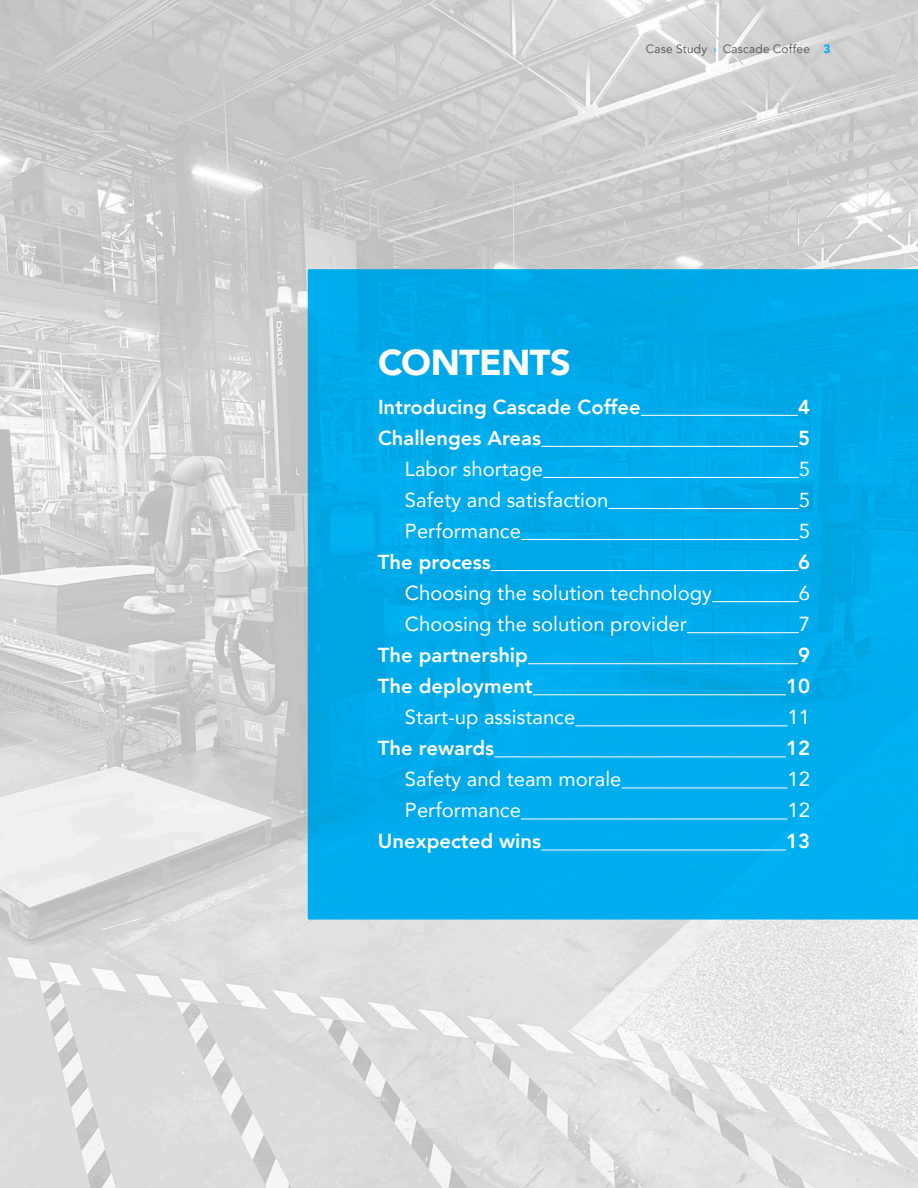
<style>
.page{position:relative;width:918px;height:1188px;background:#fff}
.page>*{position:absolute;margin:0;border:0;box-sizing:border-box;transform-origin:0 0}
.t1{font:900 36px "Avenir";letter-spacing:-.02em;color:#fff}
.t2{font:20.25px "Avenir";color:#fff}
.t3{font:800 20.25px "Avenir";color:#fff}
.t4{font:12px "Avenir";letter-spacing:.02em;color:#505051}
.s1{color:#00b0f0}
.s2{font-weight:900;color:#00b0f0}
</style>
<div class="page">
<img style="left:0;top:0;width:918px;height:1188px">
<hr style="left:641px;top:415px;width:157px;height:1px;background:#fff">
<hr style="left:541px;top:446px;width:257px;height:1px;background:#fff">
<hr style="left:543px;top:477px;width:256px;height:1px;background:#fff">
<hr style="left:608px;top:508px;width:191px;height:1px;background:#fff">
<hr style="left:521px;top:539px;width:278px;height:1px;background:#fff">
<hr style="left:491px;top:570px;width:307px;height:1px;background:#fff">
<hr style="left:712px;top:601px;width:87px;height:1px;background:#fff">
<hr style="left:687px;top:632px;width:112px;height:1px;background:#fff">
<hr style="left:528px;top:663px;width:270px;height:1px;background:#fff">
<hr style="left:533px;top:694px;width:253px;height:1px;background:#fff">
<hr style="left:575px;top:725px;width:212px;height:1px;background:#fff">
<hr style="left:494px;top:756px;width:292px;height:1px;background:#fff">
<hr style="left:622px;top:787px;width:165px;height:1px;background:#fff">
<hr style="left:521px;top:818px;width:266px;height:1px;background:#fff">
<hr style="left:541px;top:850px;width:245px;height:1px;background:#fff">
<p class="t4" style="left:646px;top:41px;width:186px">Case Study <span class="s1">›</span> Cascade Coffee <span class="s2">3</span></p>
<h1 class="t1" style="left:378px;top:331px;width:194px">CONTENTS</h1>
<p class="t3" style="left:378px;top:391px;width:264px">Introducing Cascade Coffee</p>
<p class="t3" style="left:798px;top:391px;width:13px">4</p>
<p class="t3" style="left:378px;top:422px;width:165px">Challenges Areas</p>
<p class="t3" style="left:798px;top:422px;width:13px">5</p>
<p class="t2" style="left:405px;top:453px;width:140px">Labor shortage</p>
<p class="t2" style="left:799px;top:453px;width:13px">5</p>
<p class="t2" style="left:405px;top:484px;width:205px">Safety and satisfaction</p>
<p class="t2" style="left:799px;top:484px;width:13px">5</p>
<p class="t2" style="left:405px;top:515px;width:117px">Performance</p>
<p class="t2" style="left:799px;top:515px;width:13px">5</p>
<p class="t3" style="left:378px;top:546px;width:114px">The process</p>
<p class="t3" style="left:798px;top:546px;width:13px">6</p>
<p class="t2" style="left:405px;top:577px;width:309px">Choosing the solution technology</p>
<p class="t2" style="left:799px;top:577px;width:13px">6</p>
<p class="t2" style="left:405px;top:608px;width:283px">Choosing the solution provider</p>
<p class="t2" style="left:799px;top:608px;width:13px">7</p>
<p class="t3" style="left:378px;top:639px;width:152px">The partnership</p>
<p class="t3" style="left:798px;top:639px;width:13px">9</p>
<p class="t3" style="left:378px;top:670px;width:156px">The deployment</p>
<p class="t3" style="left:786px;top:670px;width:25px">10</p>
<p class="t2" style="left:405px;top:701px;width:172px">Start-up assistance</p>
<p class="t2" style="left:787px;top:701px;width:24px">11</p>
<p class="t3" style="left:378px;top:732px;width:118px">The rewards</p>
<p class="t3" style="left:786px;top:732px;width:25px">12</p>
<p class="t2" style="left:405px;top:763px;width:218px">Safety and team morale</p>
<p class="t2" style="left:787px;top:763px;width:24px">12</p>
<p class="t2" style="left:405px;top:794px;width:117px">Performance</p>
<p class="t2" style="left:787px;top:794px;width:24px">12</p>
<p class="t3" style="left:378px;top:826px;width:165px">Unexpected wins</p>
<p class="t3" style="left:786px;top:826px;width:25px">13</p>
</div>
